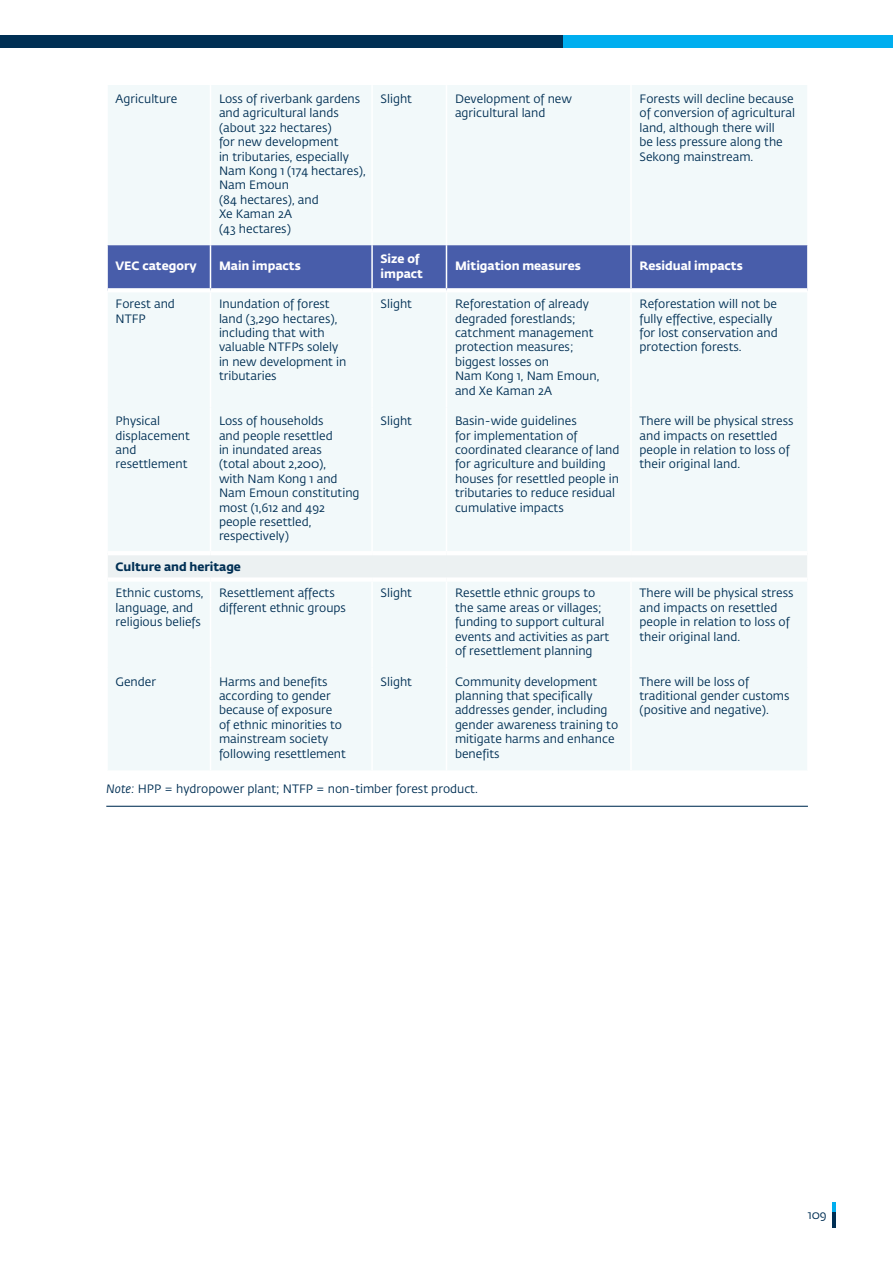
<style>
.page{position:relative;width:893px;height:1263px;background:#fff}
.page>*{position:absolute;margin:0;border:0;box-sizing:border-box;transform-origin:0 0}
.t1{font:12px/14.4px "Fedra Sans Std";color:#002f54}
.t2{font:700 12px/14.4px "Fedra Sans Std";color:#fff}
.t3{font:700 12px "Fedra Sans Std";color:#002f54}
.s1{font-style:italic}
</style>
<div class="page">
<div style="left:562px;top:35px;width:331px;height:13px;background:#00aeef"></div>
<div style="left:0;top:35px;width:562px;height:13px;background:#002f54"></div>
<hr style="left:833px;top:1202px;width:3px;height:25px;background:#002f54">
<svg style="left:833px;top:1202px;width:3px;height:10px"></svg>
<div style="left:108px;top:85px;width:699px;height:685px;background:#f2f9fa"></div>
<div style="left:108px;top:245px;width:699px;height:43px;background:#485daa"></div>
<div style="left:107px;top:553px;width:701px;height:26px;background:#ecf1f2"></div>
<hr style="left:210px;top:85px;width:1px;height:160px;background:#fff">
<hr style="left:371px;top:85px;width:2px;height:160px;background:#fff">
<hr style="left:446px;top:85px;width:1px;height:160px;background:#fff">
<hr style="left:630px;top:85px;width:2px;height:160px;background:#fff">
<hr style="left:210px;top:245px;width:1px;height:43px;background:#fff">
<hr style="left:371px;top:245px;width:2px;height:43px;background:#fff">
<hr style="left:446px;top:245px;width:1px;height:43px;background:#fff">
<hr style="left:630px;top:245px;width:2px;height:43px;background:#fff">
<hr style="left:210px;top:292px;width:1px;height:115px;background:#fff">
<hr style="left:371px;top:292px;width:2px;height:115px;background:#fff">
<hr style="left:446px;top:292px;width:1px;height:115px;background:#fff">
<hr style="left:630px;top:292px;width:2px;height:115px;background:#fff">
<hr style="left:210px;top:407px;width:1px;height:144px;background:#fff">
<hr style="left:371px;top:407px;width:2px;height:144px;background:#fff">
<hr style="left:446px;top:407px;width:1px;height:144px;background:#fff">
<hr style="left:630px;top:407px;width:2px;height:144px;background:#fff">
<hr style="left:106px;top:553px;width:2px;height:26px;background:#fff">
<hr style="left:807px;top:553px;width:2px;height:26px;background:#fff">
<hr style="left:210px;top:582px;width:1px;height:86px;background:#fff">
<hr style="left:371px;top:582px;width:2px;height:86px;background:#fff">
<hr style="left:446px;top:582px;width:1px;height:86px;background:#fff">
<hr style="left:630px;top:582px;width:2px;height:86px;background:#fff">
<hr style="left:210px;top:668px;width:1px;height:102px;background:#fff">
<hr style="left:371px;top:668px;width:2px;height:102px;background:#fff">
<hr style="left:446px;top:668px;width:1px;height:102px;background:#fff">
<hr style="left:630px;top:668px;width:2px;height:102px;background:#fff">
<svg style="left:108px;top:288px;width:102px;height:4px"></svg>
<svg style="left:210px;top:288px;width:162px;height:4px"></svg>
<svg style="left:372px;top:288px;width:74px;height:4px"></svg>
<svg style="left:446px;top:288px;width:185px;height:4px"></svg>
<svg style="left:631px;top:288px;width:176px;height:4px"></svg>
<hr style="left:108px;top:551px;width:102px;height:4px;background:#fff">
<hr style="left:210px;top:551px;width:162px;height:4px;background:#fff">
<hr style="left:372px;top:551px;width:74px;height:4px;background:#fff">
<hr style="left:446px;top:551px;width:185px;height:4px;background:#fff">
<hr style="left:631px;top:551px;width:176px;height:4px;background:#fff">
<div style="left:108px;top:577px;width:102px;height:5px;background:#fff"></div>
<div style="left:210px;top:577px;width:162px;height:5px;background:#fff"></div>
<div style="left:372px;top:577px;width:74px;height:5px;background:#fff"></div>
<div style="left:446px;top:577px;width:185px;height:5px;background:#fff"></div>
<div style="left:631px;top:577px;width:176px;height:5px;background:#fff"></div>
<hr style="left:106px;top:806px;width:702px;height:1px;background:#002f54">
<p class="t1" style="left:116px;top:92px;width:63px">Agriculture</p>
<p class="t1" style="left:219px;top:92px;width:148px">Loss of riverbank gardens and agricultural lands (about 322 hectares)<br>for new development<br>in tributaries, especially<br>Nam Kong 1 (174 hectares),<br>Nam Emoun<br>(84 hectares), and<br>Xe Kaman 2A<br>(43 hectares)</p>
<p class="t1" style="left:381px;top:92px;width:33px">Slight</p>
<p class="t1" style="left:455px;top:92px;width:118px">Development of new agricultural land</p>
<p class="t1" style="left:639px;top:92px;width:157px">Forests will decline because of conversion of agricultural land, although there will<br>be less pressure along the<br>Sekong mainstream.</p>
<p class="t2" style="left:116px;top:259px;width:83px">VEC category</p>
<p class="t2" style="left:219px;top:259px;width:83px">Main impacts</p>
<p class="t2" style="left:381px;top:252px;width:44px">Size of impact</p>
<p class="t2" style="left:455px;top:259px;width:127px">Mitigation measures</p>
<p class="t2" style="left:639px;top:259px;width:105px">Residual impacts</p>
<p class="t1" style="left:116px;top:297px;width:61px">Forest and<br>NTFP</p>
<p class="t1" style="left:219px;top:297px;width:129px">Inundation of forest land (3,290 hectares), including that with valuable NTFPs solely in new development in tributaries</p>
<p class="t1" style="left:381px;top:297px;width:33px">Slight</p>
<p class="t1" style="left:455px;top:297px;width:146px">Reforestation of already degraded forestlands; catchment management protection measures; biggest losses on<br>Nam Kong 1, Nam Emoun, and Xe Kaman 2A</p>
<p class="t1" style="left:639px;top:297px;width:140px">Reforestation will not be fully effective, especially for lost conservation and protection forests.</p>
<p class="t1" style="left:116px;top:414px;width:76px">Physical displacement and resettlement</p>
<p class="t1" style="left:219px;top:414px;width:142px">Loss of households<br>and people resettled<br>in inundated areas<br>(total about 2,200),<br>with Nam Kong 1 and<br>Nam Emoun constituting most (1,612 and 492 people resettled, respectively)</p>
<p class="t1" style="left:381px;top:414px;width:33px">Slight</p>
<p class="t1" style="left:455px;top:414px;width:166px">Basin-wide guidelines<br>for implementation of coordinated clearance of land for agriculture and building houses for resettled people in tributaries to reduce residual cumulative impacts</p>
<p class="t1" style="left:639px;top:414px;width:155px">There will be physical stress and impacts on resettled people in relation to loss of their original land.</p>
<p class="t3" style="left:116px;top:559px;width:127px">Culture and heritage</p>
<p class="t1" style="left:116px;top:586px;width:89px">Ethnic customs, language, and religious beliefs</p>
<p class="t1" style="left:219px;top:586px;width:128px">Resettlement affects different ethnic groups</p>
<p class="t1" style="left:381px;top:586px;width:33px">Slight</p>
<p class="t1" style="left:455px;top:586px;width:156px">Resettle ethnic groups to the same areas or villages; funding to support cultural events and activities as part of resettlement planning</p>
<p class="t1" style="left:639px;top:586px;width:155px">There will be physical stress and impacts on resettled people in relation to loss of their original land.</p>
<p class="t1" style="left:116px;top:674px;width:42px">Gender</p>
<p class="t1" style="left:219px;top:674px;width:128px">Harms and benefits according to gender because of exposure of ethnic minorities to mainstream society following resettlement</p>
<p class="t1" style="left:381px;top:674px;width:33px">Slight</p>
<p class="t1" style="left:455px;top:674px;width:165px">Community development planning that specifically addresses gender, including gender awareness training to mitigate harms and enhance benefits</p>
<p class="t1" style="left:639px;top:674px;width:152px">There will be loss of traditional gender customs (positive and negative).</p>
<p class="t1" style="left:106px;top:782px;width:373px"><span class="s1">Note:</span> HPP = hydropower plant; NTFP = non-timber forest product.</p>
<p class="t1" style="left:808px;top:1208px;width:20px">109</p>
</div>
